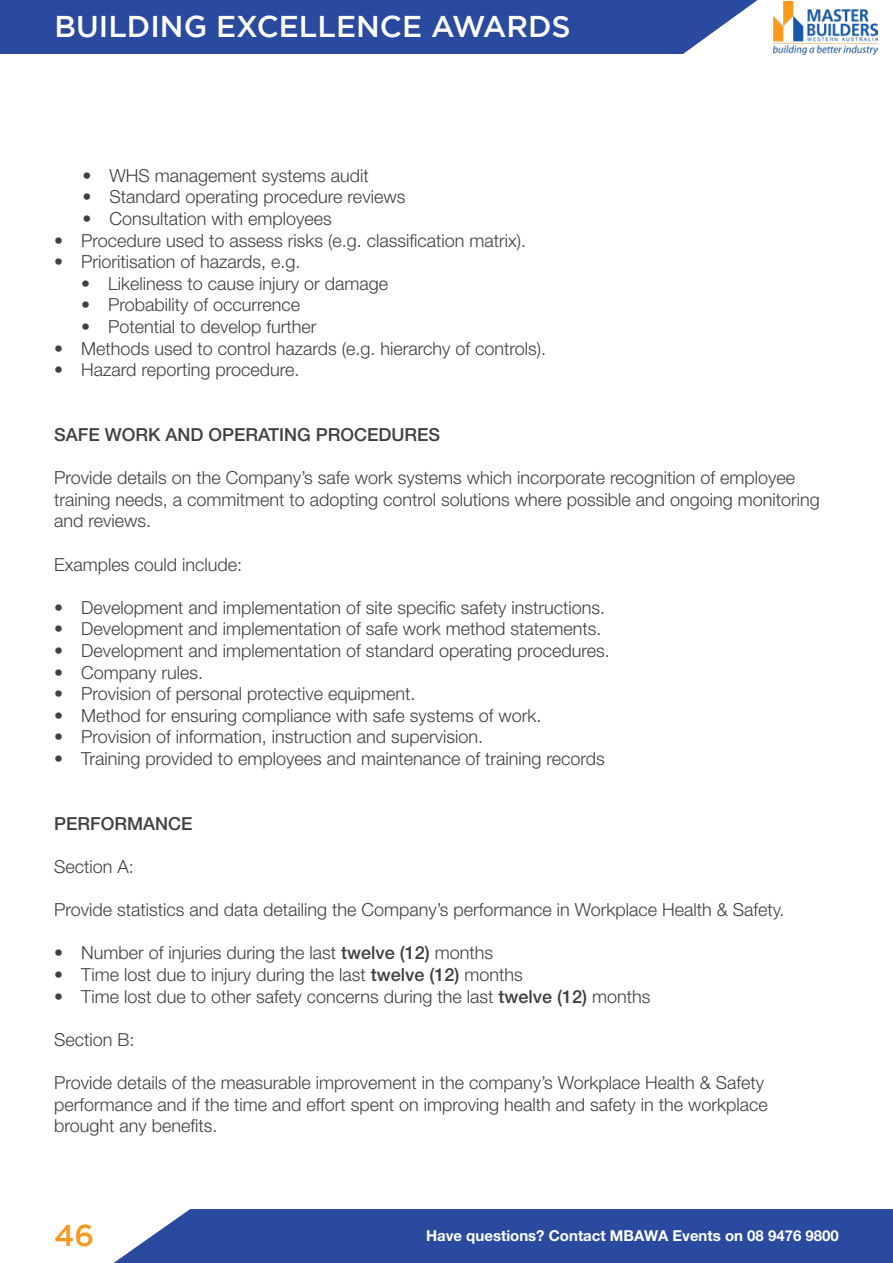
<style>
.page{position:relative;width:893px;height:1263px;background:#fff}
.page>*{position:absolute;margin:0;border:0;box-sizing:border-box;transform-origin:0 0}
.t1{font:500 30px "Gotham";color:#fff}
.t2{font:500 30px "Gotham";color:#f8991d}
.t3{font:300 18px/21.6px "Helvetica Neue LT Std";color:#414042}
.t4{font:500 18px "Helvetica Neue LT Std";color:#414042}
.t5{font:700 15px "Helvetica Neue LT Std";color:#fff}
.s1{font-weight:500}
</style>
<div class="page">
<div style="left:0;top:0;width:758px;height:54px;background:#294a9f"></div>
<img style="left:773px;top:2px;width:105px;height:52px">
<div style="left:114px;top:1209px;width:779px;height:54px;background:#294a9f"></div>
<h1 class="t1" style="left:55px;top:10px;width:518px">BUILDING EXCELLENCE AWARDS</h1>
<p class="t3" style="left:82px;top:164px;width:288px">• WHS management systems audit</p>
<p class="t3" style="left:82px;top:186px;width:324px">• Standard operating procedure reviews</p>
<p class="t3" style="left:82px;top:207px;width:251px">• Consultation with employees</p>
<p class="t3" style="left:54px;top:229px;width:474px">• Procedure used to assess risks (e.g. classification matrix).</p>
<p class="t3" style="left:54px;top:250px;width:248px">• Prioritisation of hazards, e.g.</p>
<p class="t3" style="left:81px;top:272px;width:309px">• Likeliness to cause injury or damage</p>
<p class="t3" style="left:81px;top:294px;width:221px">• Probability of occurrence</p>
<p class="t3" style="left:81px;top:315px;width:237px">• Potential to develop further</p>
<p class="t3" style="left:54px;top:337px;width:494px">• Methods used to control hazards (e.g. hierarchy of controls).</p>
<p class="t3" style="left:54px;top:358px;width:247px">• Hazard reporting procedure.</p>
<p class="t4" style="left:54px;top:424px;width:388px">SAFE WORK AND OPERATING PROCEDURES</p>
<p class="t3" style="left:54px;top:466px;width:767px">Provide details on the Company’s safe work systems which incorporate recognition of employee training needs, a commitment to adopting control solutions where possible and ongoing monitoring and reviews.</p>
<p class="t3" style="left:54px;top:553px;width:190px">Examples could include:</p>
<p class="t3" style="left:54px;top:596px;width:553px">• Development and implementation of site specific safety instructions.</p>
<p class="t3" style="left:54px;top:618px;width:549px">• Development and implementation of safe work method statements.</p>
<p class="t3" style="left:54px;top:639px;width:557px">• Development and implementation of standard operating procedures.</p>
<p class="t3" style="left:54px;top:661px;width:151px">• Company rules.</p>
<p class="t3" style="left:54px;top:682px;width:363px">• Provision of personal protective equipment.</p>
<p class="t3" style="left:54px;top:704px;width:489px">• Method for ensuring compliance with safe systems of work.</p>
<p class="t3" style="left:54px;top:726px;width:431px">• Provision of information, instruction and supervision.</p>
<p class="t3" style="left:54px;top:747px;width:552px">• Training provided to employees and maintenance of training records</p>
<p class="t4" style="left:54px;top:813px;width:140px">PERFORMANCE</p>
<p class="t3" style="left:54px;top:855px;width:81px">Section A:</p>
<p class="t3" style="left:54px;top:898px;width:732px">Provide statistics and data detailing the Company’s performance in Workplace Health &amp; Safety.</p>
<p class="t3" style="left:54px;top:942px;width:441px">• Number of injuries during the last <span class="s1">twelve (12)</span> months</p>
<p class="t3" style="left:54px;top:963px;width:470px">• Time lost due to injury during the last <span class="s1">twelve (12)</span> months</p>
<p class="t3" style="left:54px;top:985px;width:598px">• Time lost due to other safety concerns during the last <span class="s1">twelve (12)</span> months</p>
<p class="t3" style="left:54px;top:1028px;width:82px">Section B:</p>
<p class="t3" style="left:54px;top:1071px;width:715px">Provide details of the measurable improvement in the company’s Workplace Health &amp; Safety performance and if the time and effort spent on improving health and safety in the workplace brought any benefits.</p>
<h1 class="t2" style="left:54px;top:1218px;width:42px">46</h1>
<p class="t5" style="left:426px;top:1226px;width:414px">Have questions? Contact MBAWA Events on 08 9476 9800</p>
</div>
